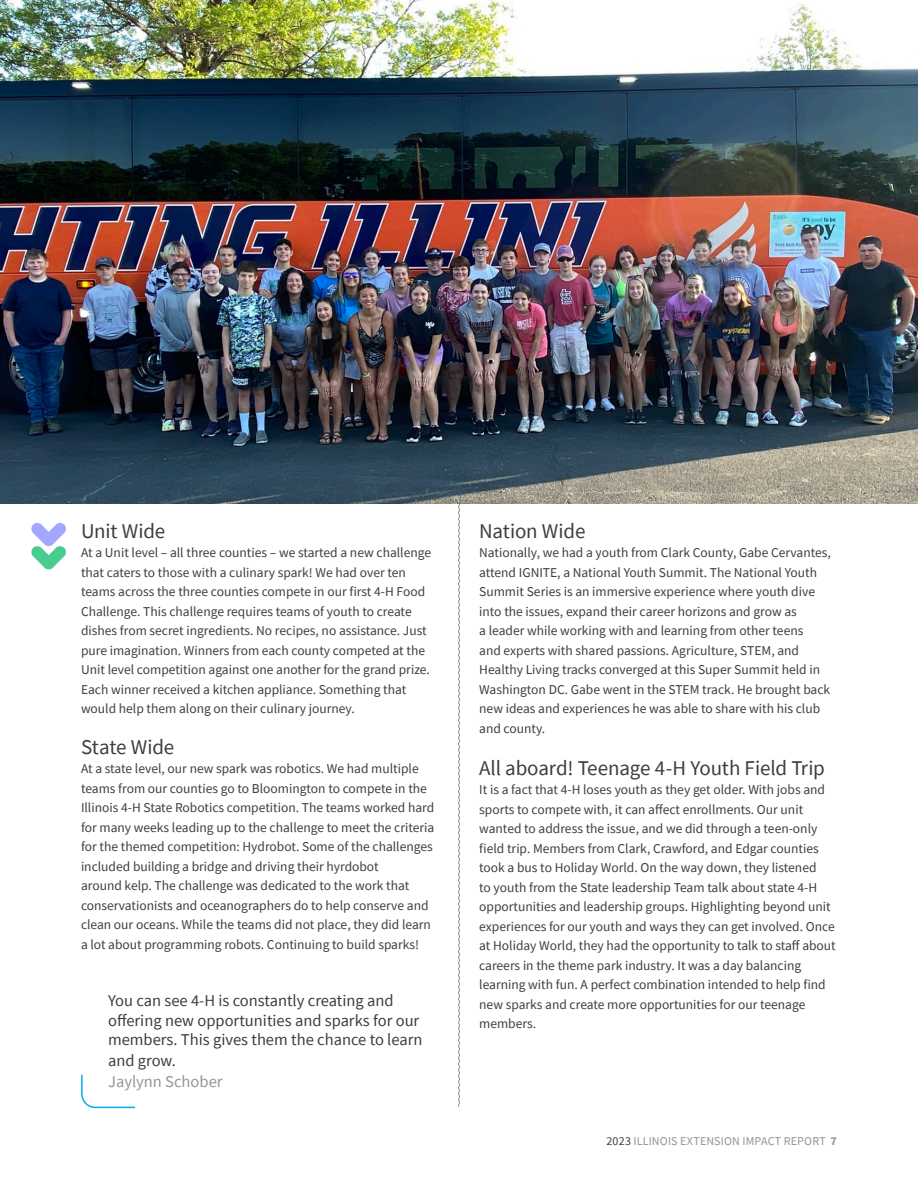
<style>
.page{position:relative;width:918px;height:1188px;background:#fff}
.page>*{position:absolute;margin:0;border:0;box-sizing:border-box;transform-origin:0 0}
.Article_Title{font:21px "Source Sans Pro";letter-spacing:-.01em;color:#3e3e3f}
.t1{font:16.5px/19.5px "Source Sans Pro";color:#3e3e3f}
.Callout{font:16.5px "Source Sans Pro";color:#939598}
.t2{font:13.5px/19.5px "Source Sans Pro";color:#3e3e3f}
.t3{font:12px "Source Sans Pro";letter-spacing:.01em;color:#939598}
.s1{color:#3e3e3f}
.s2{font-weight:700}
</style>
<div class="page">
<svg style="left:458px;top:503px;width:2px;height:604px"></svg>
<svg style="left:31px;top:523px;width:35px;height:47px"></svg>
<svg style="left:81px;top:1074px;width:55px;height:35px"></svg>
<img style="left:0;top:0;width:918px;height:503px">
<h2 class="Article_Title" style="left:81px;top:517px;width:86px">Unit Wide</h2>
<p class="t2" style="left:81px;top:543px;width:352px">At a Unit level – all three counties – we started a new challenge that caters to those with a culinary spark! We had over ten teams across the three counties compete in our first 4-H Food Challenge. This challenge requires teams of youth to create dishes from secret ingredients. No recipes, no assistance. Just pure imagination. Winners from each county competed at the Unit level competition against one another for the grand prize.<br>Each winner received a kitchen appliance. Something that would help them along on their culinary journey.</p>
<h2 class="Article_Title" style="left:81px;top:733px;width:95px">State Wide</h2>
<p class="t2" style="left:81px;top:759px;width:355px">At a state level, our new spark was robotics. We had multiple teams from our counties go to Bloomington to compete in the Illinois 4-H State Robotics competition. The teams worked hard for many weeks leading up to the challenge to meet the criteria for the themed competition: Hydrobot. Some of the challenges included building a bridge and driving their hyrdobot<br>around kelp. The challenge was dedicated to the work that conservationists and oceanographers do to help conserve and clean our oceans. While the teams did not place, they did learn a lot about programming robots. Continuing to build sparks!</p>
<p class="t1" style="left:108px;top:991px;width:316px">You can see 4-H is constantly creating and offering new opportunities and sparks for our members. This gives them the chance to learn</p>
<p class="t1" style="left:108px;top:1051px;width:69px">and grow.</p>
<p class="Callout" style="left:108px;top:1071px;width:116px">Jaylynn Schober</p>
<h2 class="Article_Title" style="left:479px;top:517px;width:108px">Nation Wide</h2>
<p class="t2" style="left:479px;top:543px;width:353px">Nationally, we had a youth from Clark County, Gabe Cervantes, attend IGNITE, a National Youth Summit. The National Youth Summit Series is an immersive experience where youth dive into the issues, expand their career horizons and grow as<br>a leader while working with and learning from other teens<br>and experts with shared passions. Agriculture, STEM, and Healthy Living tracks converged at this Super Summit held in Washington DC. Gabe went in the STEM track. He brought back new ideas and experiences he was able to share with his club and county.</p>
<h2 class="Article_Title" style="left:479px;top:754px;width:347px">All aboard! Teenage 4-H Youth Field Trip</h2>
<p class="t2" style="left:479px;top:780px;width:358px">It is a fact that 4-H loses youth as they get older. With jobs and sports to compete with, it can affect enrollments. Our unit wanted to address the issue, and we did through a teen-only field trip. Members from Clark, Crawford, and Edgar counties took a bus to Holiday World. On the way down, they listened<br>to youth from the State leadership Team talk about state 4-H opportunities and leadership groups. Highlighting beyond unit experiences for our youth and ways they can get involved. Once at Holiday World, they had the opportunity to talk to staff about careers in the theme park industry. It was a day balancing learning with fun. A perfect combination intended to help find new sparks and create more opportunities for our teenage members.</p>
<p class="t3" style="left:607px;top:1133px;width:232px"><span class="s1">2023</span> ILLINOIS EXTENSION IMPACT REPORT <span class="s2">7</span></p>
</div>
